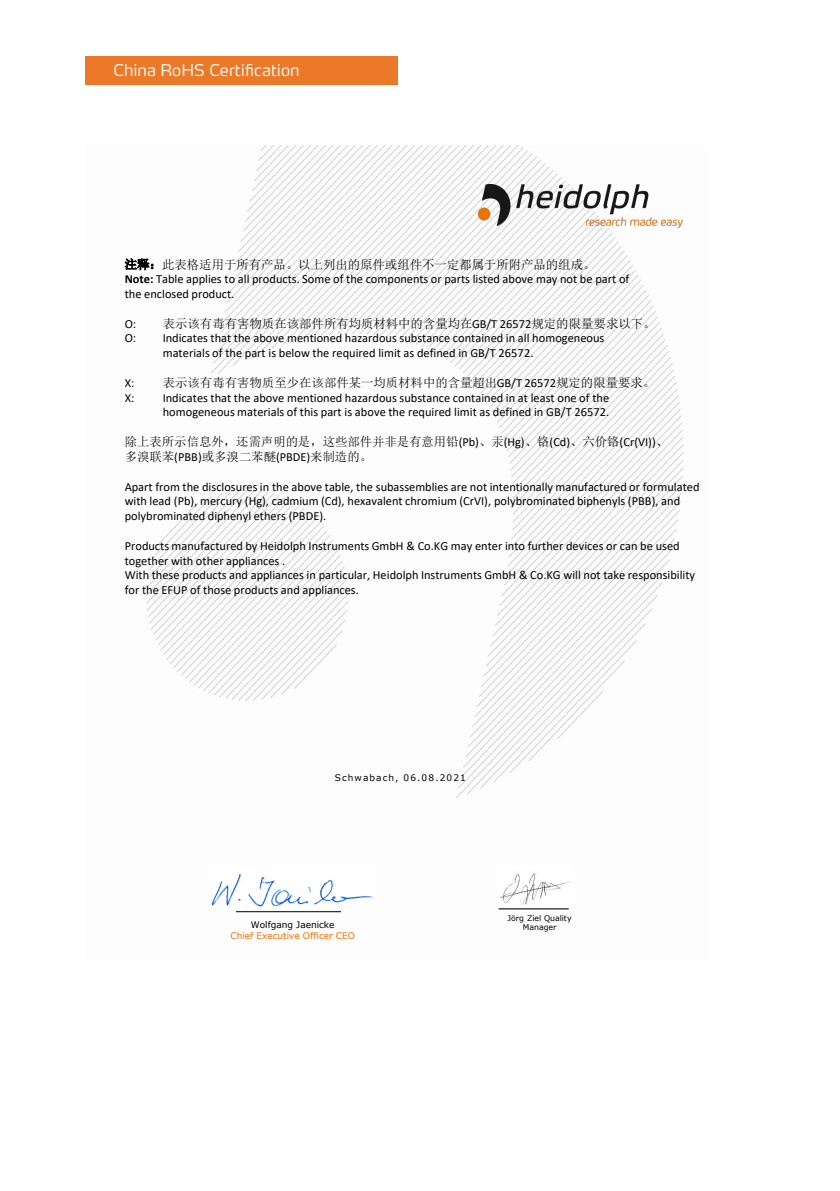
<style>
.page{position:relative;width:840px;height:1191px;background:#fff}
.page>*{position:absolute;margin:0;border:0;box-sizing:border-box;transform-origin:0 0}
.t1{font:300 16px "Max OT";color:#fff}
.t2{font:12.4px/14.8px "Calibri";color:#000}
.t3{font:12.4px/14.8px "Sim Sun";color:#000}
.t4{font:9px "Verdana";color:#ec7404}
.t5{font:9px "Verdana";letter-spacing:.12em;color:#000}
.t6{font:9px "Verdana";letter-spacing:.005em;color:#000}
.t7{font:7.8px/9.4px "Verdana";color:#000;text-align:center}
.s1{font-weight:700}
.s2{font-family:"Calibri"}
</style>
<div class="page">
<div style="left:85px;top:57px;width:312px;height:28px;background:#eb7928"></div>
<img style="left:146px;top:146px;width:538px;height:767px">
<img style="left:478px;top:184px;width:204px;height:44px">
<hr style="left:236px;top:911px;width:105px;height:1px;background:#000">
<img style="left:209px;top:867px;width:167px;height:41px">
<hr style="left:498px;top:908px;width:70px;height:1px;background:#000">
<img style="left:495px;top:866px;width:78px;height:40px">
<p class="t1" style="left:113px;top:60px;width:187px">China RoHS Certification</p>
<p class="t3" style="left:125px;top:257px;width:472px">注释：此表格适用于所有产品。以上列出的原件或组件不一定都属于所附产品的组成。</p>
<p class="t2" style="left:125px;top:271px;width:506px"><span class="s1">Note:</span> Table applies to all products. Some of the components or parts listed above may not be part of the enclosed product.</p>
<p class="t2" style="left:125px;top:316px;width:13px">O:</p>
<p class="t3" style="left:163px;top:316px;width:494px">表示该有毒有害物质在该部件所有均质材料中的含量均在<span class="s2">GB/T 26572</span>规定的限量要求以下。</p>
<p class="t2" style="left:125px;top:330px;width:13px">O:</p>
<p class="t2" style="left:163px;top:330px;width:443px">Indicates that the above mentioned hazardous substance contained in all homogeneous materials of the part is below the required limit as defined in GB/T 26572.</p>
<p class="t2" style="left:125px;top:375px;width:11px">X:</p>
<p class="t3" style="left:163px;top:375px;width:494px">表示该有毒有害物质至少在该部件某一均质材料中的含量超出<span class="s2">GB/T 26572</span>规定的限量要求。</p>
<p class="t2" style="left:125px;top:390px;width:11px">X:</p>
<p class="t2" style="left:163px;top:390px;width:448px">Indicates that the above mentioned hazardous substance contained in at least one of the homogeneous materials of this part is above the required limit as defined in GB/T 26572.</p>
<p class="t3" style="left:125px;top:434px;width:544px">除上表所示信息外，还需声明的是，这些部件并非是有意用铅<span class="s2">(Pb)</span>、汞<span class="s2">(Hg)</span>、铬<span class="s2">(Cd)</span>、六价铬<span class="s2">(Cr(VI))</span>、多溴联苯<span class="s2">(PBB)</span>或多溴二苯醚<span class="s2">(PBDE)</span>来制造的。</p>
<p class="t2" style="left:125px;top:479px;width:576px">Apart from the disclosures in the above table, the subassemblies are not intentionally manufactured or formulated with lead (Pb), mercury (Hg), cadmium (Cd), hexavalent chromium (CrVI), polybrominated biphenyls (PBB), and polybrominated diphenyl ethers (PBDE).</p>
<p class="t2" style="left:125px;top:538px;width:571px">Products manufactured by Heidolph Instruments GmbH &amp; Co.KG may enter into further devices or can be used together with other appliances .<br>With these products and appliances in particular, Heidolph Instruments GmbH &amp; Co.KG will not take responsibility for the EFUP of those products and appliances.</p>
<p class="t5" style="left:334px;top:771px;width:133px">Schwabach, 06.08.2021</p>
<p class="t6" style="left:251px;top:918px;width:85px">Wolfgang Jaenicke</p>
<p class="t4" style="left:230px;top:929px;width:126px">Chief Executive Officer CEO</p>
<p class="t7" style="left:507px;top:913px;width:65px">Jörg Ziel Quality<br>Manager</p>
</div>
